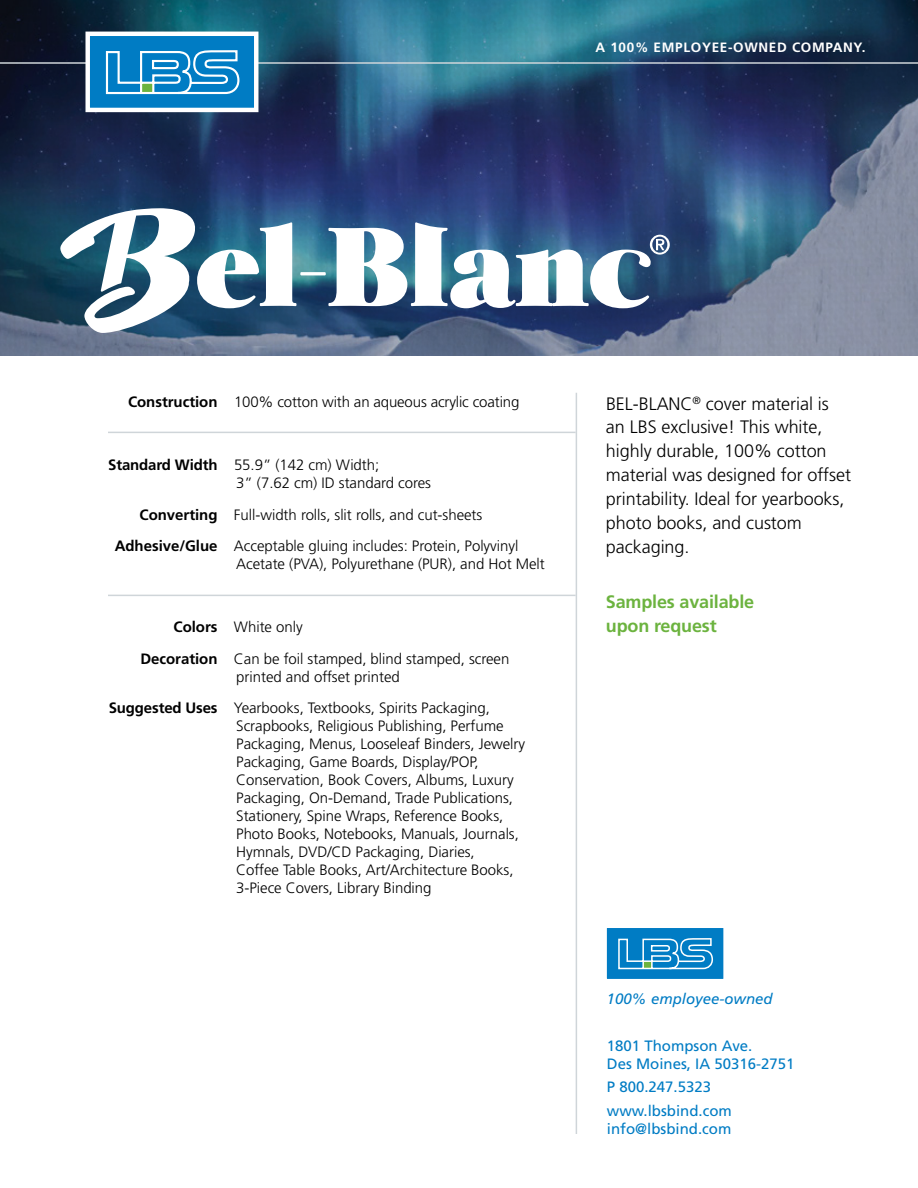
<style>
.page{position:relative;width:918px;height:1188px;background:#fff}
.page>*{position:absolute;margin:0;border:0;box-sizing:border-box;transform-origin:0 0}
.t1{font:300 18px/24px "Frutiger LT Std";letter-spacing:-.005em;color:#000}
.t2{font:700 18px/24px "Frutiger LT Std";letter-spacing:-.01em;color:#6cb33f}
.t3{font:300 15px/18px "Frutiger LT Std";letter-spacing:-.005em;color:#000}
.t4{font:15px/18px "Frutiger LT Std";color:#007cc4}
.t5{font:italic 15px "Frutiger LT Std";color:#007cc4}
.t6{font:700 13.5px "Frutiger LT Std";letter-spacing:.05em;color:#fff}
.s1{font-weight:700}
</style>
<div class="page">
<img style="left:0;top:0;width:918px;height:356px">
<hr style="left:0;top:62px;width:918px;height:2px;background:#cfd5d9">
<hr style="left:576px;top:393px;width:1px;height:741px;background:#cfd5d9">
<svg style="left:83px;top:29px;width:178px;height:85px"></svg>
<hr style="left:108px;top:595px;width:468px;height:1px;background:#cfd5d9">
<hr style="left:108px;top:432px;width:468px;height:1px;background:#cfd5d9">
<svg style="left:606px;top:928px;width:118px;height:51px;background:#268fcb"></svg>
<hr style="left:300px;top:272px;width:26px;height:3px;background:#fff">
<svg style="left:60px;top:208px;width:236px;height:125px"></svg>
<svg style="left:328px;top:222px;width:342px;height:86px"></svg>
<p class="t6" style="left:596px;top:40px;width:271px">A 100% EMPLOYEE-OWNED COMPANY.</p>
<p class="t3" style="left:128px;top:393px;width:393px"><span class="s1">Construction</span> 100% cotton with an aqueous acrylic coating</p>
<p class="t3" style="left:236px;top:456px;width:196px;text-indent:-128px"><span class="s1">Standard Width</span> 55.9” (142 cm) Width;<br>3” (7.62 cm) ID standard cores</p>
<p class="t3" style="left:115px;top:499px;width:405px;line-height:31.5px;text-indent:25px"><span class="s1">Converting</span> Full-width rolls, slit rolls, and cut-sheets<br><span class="s1">Adhesive/Glue</span> Acceptable gluing includes: Protein, Polyvinyl</p>
<p class="t3" style="left:236px;top:555px;width:310px">Acetate (PVA), Polyurethane (PUR), and Hot Melt</p>
<p class="t3" style="left:140px;top:612px;width:370px;line-height:31.5px;text-indent:33px"><span class="s1">Colors</span> White only<br><span class="s1">Decoration</span> Can be foil stamped, blind stamped, screen</p>
<p class="t3" style="left:109px;top:661px;width:383px;line-height:31.5px;text-indent:127px">printed and offset printed<br><span class="s1">Suggested Uses</span> Yearbooks, Textbooks, Spirits Packaging,</p>
<p class="t3" style="left:236px;top:717px;width:290px">Scrapbooks, Religious Publishing, Perfume Packaging, Menus, Looseleaf Binders, Jewelry Packaging, Game Boards, Display/POP, Conservation, Book Covers, Albums, Luxury Packaging, On-Demand, Trade Publications, Stationery, Spine Wraps, Reference Books, Photo Books, Notebooks, Manuals, Journals, Hymnals, DVD/CD Packaging, Diaries,<br>Coffee Table Books, Art/Architecture Books, 3-Piece Covers, Library Binding</p>
<p class="t1" style="left:606px;top:392px;width:247px">BEL-BLANC<sup>®</sup> cover material is an LBS exclusive! This white, highly durable, 100% cotton material was designed for offset printability. Ideal for yearbooks, photo books, and custom packaging.</p>
<p class="t2" style="left:606px;top:590px;width:150px">Samples available upon request</p>
<p class="t5" style="left:607px;top:990px;width:167px">100% employee-owned</p>
<p class="t4" style="left:607px;top:1037px;width:189px">1801 Thompson Ave.<br>Des Moines, IA 50316-2751</p>
<p class="t4" style="left:607px;top:1075px;width:126px;line-height:23.7px">P 800.247.5323 www.lbsbind.com</p>
<p class="t4" style="left:607px;top:1120px;width:126px">info@lbsbind.com</p>
</div>
